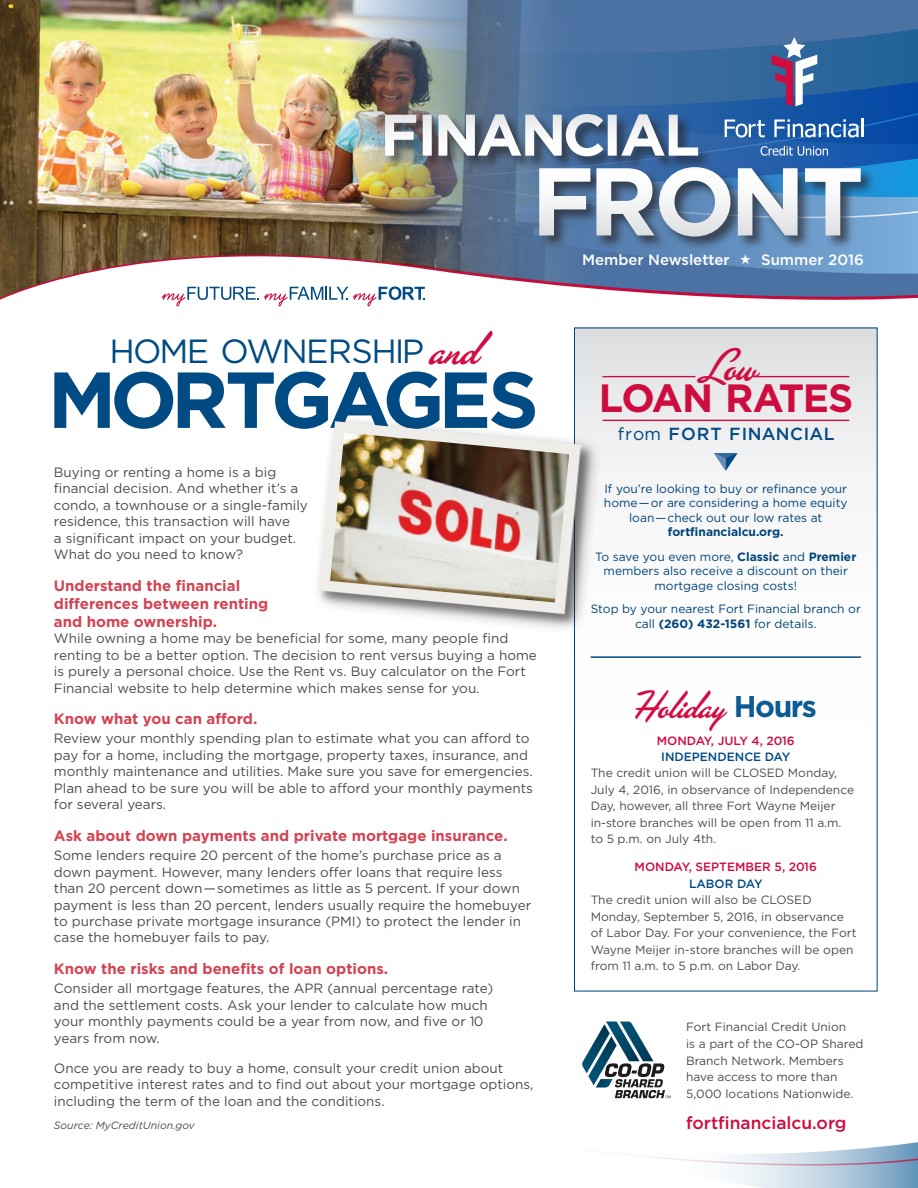
<style>
.page{position:relative;width:918px;height:1188px;background:#fff}
.page>*{position:absolute;margin:0;border:0;box-sizing:border-box;transform-origin:0 0}
.t1{font:700 96px "Gotham";letter-spacing:-.05em;color:#fff}
.t2{font:700 79.2px "Gotham";letter-spacing:-.075em;color:#004b84}
.t3{font:700 58.5px "Gotham";letter-spacing:-.05em;color:#fff}
.t4{font:46.95px "Las Vegas OT Fabulous";color:#d20d44}
.t5{font:40.5px "Las Vegas OT Fabulous";color:#d20d44}
.t6{font:700 39.45px "Gotham";letter-spacing:-.04em;color:#cd0d40}
.t7{font:33.45px "Gotham";letter-spacing:-.06em;color:#004b84}
.t8{font:500 17.4px "Gotham";color:#cd0d40}
.t9{font:500 17.4px "Gotham";letter-spacing:.04em;color:#004b84}
.t10{font:700 15px/18px "Gotham";color:#d34352}
.t11{font:500 15px "Gotham";color:#fff}
.t12{font:13.5px/16.5px "Gotham";color:#4b4c4d}
.t13{font:12px/16.5px "Gotham";color:#4b4c4d}
.t14{font:12px/14.4px "Gotham";color:#00447b;text-align:center}
.t15{font:500 12px "Gotham";color:#cd0d40}
.t16{font:500 12px "Gotham";color:#004b84}
.t17{font:700 12px "Gotham";color:#00447b}
.t18{font:italic 10.5px "Gotham";color:#4b4c4d}
.s1{font-family:"Las Vegas OT Fabulous";font-size:49.2px;color:#d20d44}
.s2{font-weight:400}
.s3{font-weight:700}
.s4{font-family:"Gotham";font-weight:700;font-size:30px;color:#0c5b93}
</style>
<div class="page">
<svg style="left:176px;top:0;width:742px;height:307px;fill:#4c72a3"></svg>
<img style="left:0;top:0;width:650px;height:304px">
<img style="left:0;top:26px;width:918px;height:52px">
<svg style="left:0;top:240px;width:918px;height:43px"></svg>
<img style="left:0;top:199px;width:918px;height:41px">
<img style="left:0;top:78px;width:918px;height:121px">
<div style="left:538px;top:166px;width:338px;height:85px;background:#231f20;opacity:.65"></div>
<svg style="left:725px;top:120px;width:40px;height:18px"></svg>
<svg style="left:774px;top:119px;width:90px;height:19px"></svg>
<svg style="left:761px;top:146px;width:67px;height:10px"></svg>
<svg style="left:771px;top:37px;width:46px;height:69px"></svg>
<div style="left:384px;top:113px;width:329px;height:58px;background:#231f20;opacity:.65"></div>
<svg style="left:617px;top:1142px;width:301px;height:46px"></svg>
<svg style="left:582px;top:1021px;width:89px;height:77px"></svg>
<div style="left:574px;top:328px;width:303px;height:663px;background:linear-gradient(to bottom,#ebebed,#fff)"></div>
<hr style="left:603px;top:376px;width:92px;height:1px;background:#cd0d40">
<hr style="left:756px;top:376px;width:93px;height:1px;background:#cd0d40">
<hr style="left:603px;top:420px;width:246px;height:1px;background:#cd0d40">
<svg style="left:714px;top:453px;width:24px;height:18px"></svg>
<hr style="left:591px;top:657px;width:270px;height:1px;background:#004b84">
<svg style="left:162px;top:287px;width:263px;height:19px"></svg>
<div style="left:312px;top:414px;width:291px;height:221px;background:#231f20;opacity:.5"></div>
<div style="left:318px;top:420px;width:276px;height:207px;background:#231f20;opacity:.35"></div>
<img style="left:313px;top:416px;width:273px;height:204px">
<svg style="left:740px;top:254px;width:11px;height:10px"></svg>
<p class="t3" style="left:380px;top:96px;width:321px">FINANCIAL</p>
<p class="t1" style="left:531px;top:138px;width:334px">FRONT</p>
<p class="t11" style="left:582px;top:250px;width:149px">Member Newsletter</p>
<p class="t11" style="left:761px;top:250px;width:104px">Summer 2016</p>
<p class="t7" style="left:110px;top:330px;width:369px">HOME OWNERSHIP <span class="s1">and</span></p>
<p class="t2" style="left:48px;top:347px;width:493px">MORTGAGES</p>
<p class="t4" style="left:697px;top:340px;width:60px">Low</p>
<p class="t6" style="left:599px;top:372px;width:256px">LOAN RATES</p>
<p class="t9" style="left:618px;top:422px;width:218px"><span class="s2">from</span> FORT FINANCIAL</p>
<p class="t12" style="left:54px;top:463px;width:256px">Buying or renting a home is a big financial decision. And whether it’s a condo, a townhouse or a single-family residence, this transaction will have<br>a significant impact on your budget.<br>What do you need to know?</p>
<p class="t10" style="left:54px;top:576px;width:216px">Understand the financial differences between renting</p>
<p class="t10" style="left:54px;top:612px;width:165px">and home ownership.</p>
<p class="t12" style="left:54px;top:630px;width:485px">While owning a home may be beneficial for some, many people find renting to be a better option. The decision to rent versus buying a home is purely a personal choice. Use the Rent vs. Buy calculator on the Fort Financial website to help determine which makes sense for you.</p>
<p class="t10" style="left:54px;top:710px;width:205px">Know what you can afford.</p>
<p class="t12" style="left:54px;top:730px;width:481px">Review your monthly spending plan to estimate what you can afford to pay for a home, including the mortgage, property taxes, insurance, and monthly maintenance and utilities. Make sure you save for emergencies.<br>Plan ahead to be sure you will be able to afford your monthly payments for several years.</p>
<p class="t10" style="left:54px;top:826px;width:455px">Ask about down payments and private mortgage insurance.</p>
<p class="t12" style="left:54px;top:847px;width:479px">Some lenders require 20 percent of the home’s purchase price as a down payment. However, many lenders offer loans that require less than 20 percent down—sometimes as little as 5 percent. If your down payment is less than 20 percent, lenders usually require the homebuyer to purchase private mortgage insurance (PMI) to protect the lender in case the homebuyer fails to pay.</p>
<p class="t10" style="left:54px;top:960px;width:336px">Know the risks and benefits of loan options.</p>
<p class="t12" style="left:54px;top:980px;width:441px">Consider all mortgage features, the APR (annual percentage rate) and the settlement costs. Ask your lender to calculate how much your monthly payments could be a year from now, and five or 10 years from now.</p>
<p class="t12" style="left:54px;top:1059px;width:481px">Once you are ready to buy a home, consult your credit union about competitive interest rates and to find out about your mortgage options, including the term of the loan and the conditions.</p>
<p class="t18" style="left:54px;top:1119px;width:142px">Source: MyCreditUnion.gov</p>
<p class="t8" style="left:686px;top:1111px;width:162px">fortfinancialcu.org</p>
<p class="t14" style="left:604px;top:481px;width:245px">If you’re looking to buy or refinance your home—or are considering a home equity loan—check out our low rates at</p>
<p class="t17" style="left:668px;top:524px;width:117px">fortfinancialcu.org.</p>
<p class="t14" style="left:595px;top:549px;width:263px">To save you even more, <span class="s3">Classic</span> and <span class="s3">Premier </span>members also receive a discount on their mortgage closing costs!</p>
<p class="t14" style="left:591px;top:601px;width:272px">Stop by your nearest Fort Financial branch or call <span class="s3">(260) 432-1561</span> for details.</p>
<p class="t5" style="left:635px;top:683px;width:184px">Holiday <span class="s4">Hours</span></p>
<p class="t15" style="left:657px;top:733px;width:139px">MONDAY, JULY 4, 2016</p>
<p class="t16" style="left:661px;top:749px;width:131px">INDEPENDENCE DAY</p>
<p class="t13" style="left:591px;top:765px;width:265px">The credit union will be CLOSED Monday, July 4, 2016, in observance of Independence Day, however, all three Fort Wayne Meijer in-store branches will be open from 11 a.m. to 5 p.m. on July 4th.</p>
<p class="t15" style="left:635px;top:859px;width:184px">MONDAY, SEPTEMBER 5, 2016</p>
<p class="t16" style="left:689px;top:876px;width:75px">LABOR DAY</p>
<p class="t13" style="left:591px;top:892px;width:267px">The credit union will also be CLOSED Monday, September 5, 2016, in observance of Labor Day. For your convenience, the Fort Wayne Meijer in-store branches will be open from 11 a.m. to 5 p.m. on Labor Day.</p>
<p class="t13" style="left:686px;top:1018px;width:179px">Fort Financial Credit Union<br>is a part of the CO-OP Shared<br>Branch Network. Members have access to more than<br>5,000 locations Nationwide.</p>
</div>
